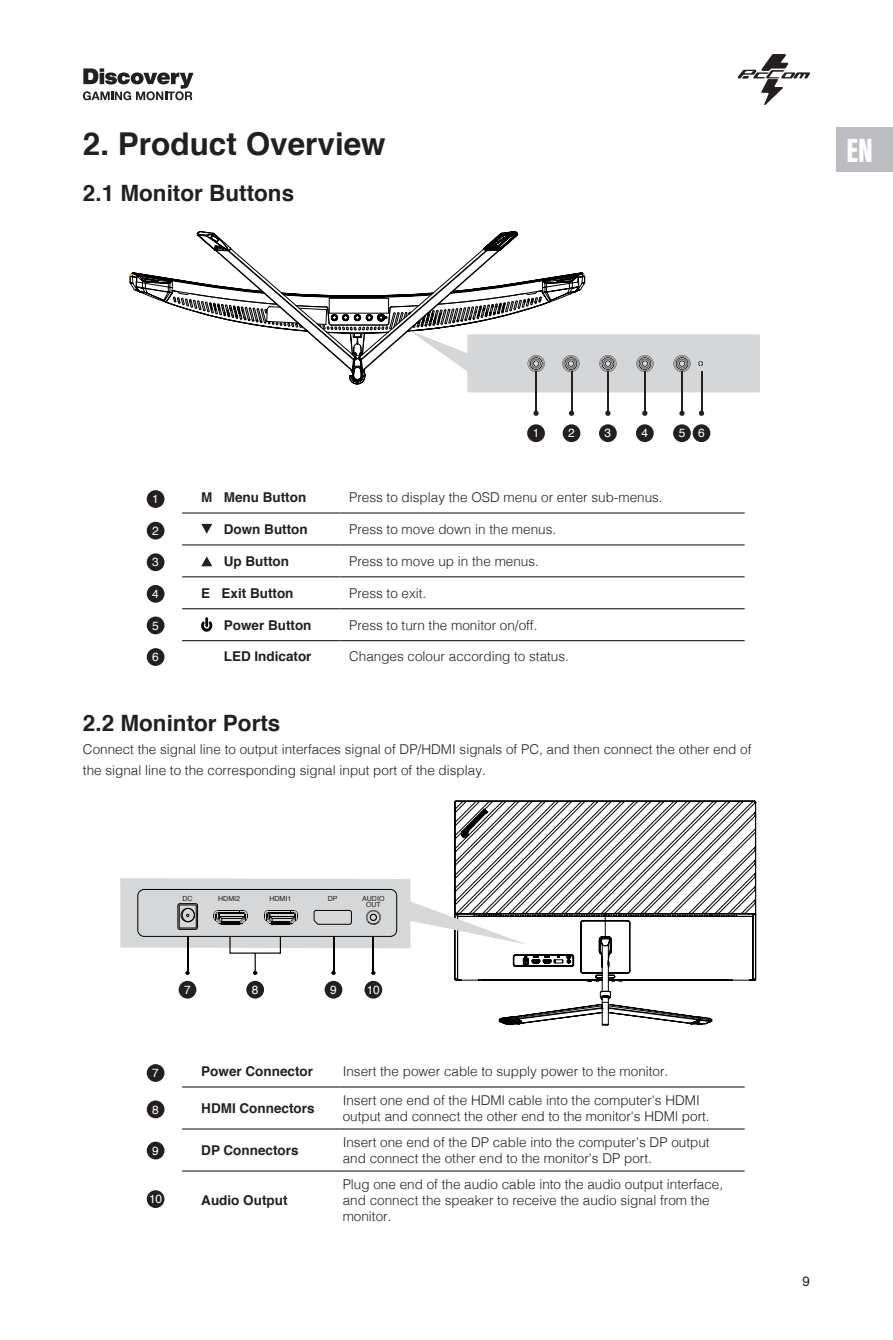
<style>
.page{position:relative;width:893px;height:1340px;background:#fff}
.page>*{position:absolute;margin:0;border:0;box-sizing:border-box;transform-origin:0 0}
.t1{font:900 34.65px "Acumin Pro Extra Cond";color:#fff}
.t2{font:700 31.5px "Helvetica";color:#231f20}
.t3{font:700 22.5px "Helvetica";color:#231f20}
.t4{font:300 13.5px/15.8px "Helvetica";color:#231f20}
.t5{font:700 13.5px "Helvetica";color:#231f20}
.t6{font:13.5px "Helvetica";color:#231f20}
.t7{font:11.92px "Helvetica";color:#fff}
.t8{font:6.98px/5.9px "Helvetica";color:#231f20;text-align:center}
</style>
<div class="page">
<svg style="left:83px;top:68px;width:111px;height:32px"></svg>
<svg style="left:737px;top:54px;width:73px;height:51px"></svg>
<div style="left:836px;top:128px;width:57px;height:44px;background:#bcbdc0"></div>
<svg style="left:129px;top:231px;width:631px;height:161px"></svg>
<hr style="left:535px;top:371px;width:2px;height:40px;background:#231f20">
<hr style="left:571px;top:371px;width:1px;height:40px;background:#231f20">
<hr style="left:607px;top:371px;width:1px;height:40px;background:#231f20">
<hr style="left:644px;top:371px;width:1px;height:40px;background:#231f20">
<hr style="left:681px;top:371px;width:2px;height:40px;background:#231f20">
<hr style="left:701px;top:371px;width:1px;height:40px;background:#231f20">
<div style="left:527px;top:424px;width:18px;height:18px;background:#231f20;border-radius:50%"></div>
<div style="left:147px;top:490px;width:17px;height:18px;background:#231f20;border-radius:50%"></div>
<div style="left:147px;top:1064px;width:17px;height:17px;background:#231f20;border-radius:50%"></div>
<div style="left:563px;top:424px;width:17px;height:18px;background:#231f20;border-radius:50%"></div>
<div style="left:147px;top:522px;width:17px;height:17px;background:#231f20;border-radius:50%"></div>
<div style="left:147px;top:1100px;width:17px;height:18px;background:#231f20;border-radius:50%"></div>
<div style="left:599px;top:424px;width:18px;height:18px;background:#231f20;border-radius:50%"></div>
<div style="left:147px;top:553px;width:17px;height:18px;background:#231f20;border-radius:50%"></div>
<div style="left:147px;top:1141px;width:17px;height:18px;background:#231f20;border-radius:50%"></div>
<div style="left:636px;top:424px;width:18px;height:18px;background:#231f20;border-radius:50%"></div>
<div style="left:147px;top:585px;width:17px;height:17px;background:#231f20;border-radius:50%"></div>
<div style="left:147px;top:1190px;width:17px;height:17px;background:#231f20;border-radius:50%"></div>
<div style="left:673px;top:424px;width:18px;height:18px;background:#231f20;border-radius:50%"></div>
<div style="left:147px;top:616px;width:17px;height:18px;background:#231f20;border-radius:50%"></div>
<div style="left:693px;top:424px;width:17px;height:18px;background:#231f20;border-radius:50%"></div>
<div style="left:147px;top:648px;width:17px;height:18px;background:#231f20;border-radius:50%"></div>
<svg style="left:533px;top:411px;width:6px;height:5px"></svg>
<svg style="left:569px;top:410px;width:5px;height:6px"></svg>
<svg style="left:605px;top:410px;width:5px;height:6px"></svg>
<svg style="left:642px;top:410px;width:5px;height:6px"></svg>
<svg style="left:679px;top:411px;width:6px;height:5px"></svg>
<svg style="left:699px;top:410px;width:5px;height:6px"></svg>
<hr style="left:182px;top:512px;width:158px;height:1px;background:#231f20">
<hr style="left:340px;top:512px;width:405px;height:1px;background:#231f20">
<hr style="left:182px;top:544px;width:158px;height:1px;background:#231f20">
<hr style="left:340px;top:544px;width:405px;height:1px;background:#231f20">
<hr style="left:182px;top:576px;width:158px;height:1px;background:#231f20">
<hr style="left:340px;top:576px;width:405px;height:1px;background:#231f20">
<hr style="left:182px;top:608px;width:158px;height:1px;background:#231f20">
<hr style="left:340px;top:608px;width:405px;height:1px;background:#231f20">
<hr style="left:182px;top:640px;width:158px;height:1px;background:#231f20">
<hr style="left:340px;top:640px;width:405px;height:1px;background:#231f20">
<hr style="left:182px;top:1086px;width:158px;height:1px;background:#231f20">
<hr style="left:340px;top:1086px;width:405px;height:1px;background:#231f20">
<hr style="left:182px;top:1128px;width:158px;height:1px;background:#231f20">
<hr style="left:340px;top:1128px;width:405px;height:1px;background:#231f20">
<hr style="left:182px;top:1170px;width:158px;height:1px;background:#231f20">
<hr style="left:340px;top:1170px;width:405px;height:1px;background:#231f20">
<svg style="left:201px;top:524px;width:11px;height:10px"></svg>
<svg style="left:201px;top:556px;width:11px;height:10px"></svg>
<svg style="left:201px;top:617px;width:11px;height:14px"></svg>
<svg style="left:454px;top:800px;width:302px;height:8px"></svg>
<svg style="left:120px;top:808px;width:636px;height:217px"></svg>
<p class="t2" style="left:83px;top:118px;width:304px">2. Product Overview</p>
<p class="t3" style="left:83px;top:174px;width:213px">2.1 Monitor Buttons</p>
<h1 class="t1" style="left:846px;top:129px;width:28px">EN</h1>
<p class="t7" style="left:152px;top:490px;width:8px">1</p>
<p class="t7" style="left:152px;top:521px;width:8px">2</p>
<p class="t7" style="left:152px;top:553px;width:8px">3</p>
<p class="t7" style="left:152px;top:584px;width:8px">4</p>
<p class="t7" style="left:152px;top:616px;width:8px">5</p>
<p class="t7" style="left:152px;top:648px;width:8px">6</p>
<p class="t7" style="left:533px;top:424px;width:8px">1</p>
<p class="t7" style="left:568px;top:424px;width:8px">2</p>
<p class="t7" style="left:605px;top:424px;width:8px">3</p>
<p class="t7" style="left:641px;top:424px;width:8px">4</p>
<p class="t7" style="left:679px;top:424px;width:8px">5</p>
<p class="t7" style="left:698px;top:424px;width:8px">6</p>
<p class="t5" style="left:201px;top:486px;width:106px">M Menu Button</p>
<p class="t4" style="left:349px;top:488px;width:315px">Press to display the OSD menu or enter sub-menus.</p>
<p class="t5" style="left:224px;top:518px;width:85px">Down Button</p>
<p class="t4" style="left:349px;top:520px;width:209px">Press to move down in the menus.</p>
<p class="t5" style="left:224px;top:550px;width:67px">Up Button</p>
<p class="t4" style="left:349px;top:552px;width:191px">Press to move up in the menus.</p>
<p class="t5" style="left:201px;top:582px;width:94px">E Exit Button</p>
<p class="t4" style="left:349px;top:584px;width:79px">Press to exit.</p>
<p class="t5" style="left:224px;top:614px;width:89px">Power Button</p>
<p class="t4" style="left:349px;top:616px;width:190px">Press to turn the monitor on/off.</p>
<p class="t5" style="left:224px;top:646px;width:89px">LED Indicator</p>
<p class="t4" style="left:349px;top:648px;width:221px">Changes colour according to status.</p>
<p class="t3" style="left:83px;top:704px;width:199px">2.2 Monintor Ports</p>
<p class="t4" style="left:83px;top:740px;width:670px">Connect the signal line to output interfaces signal of DP/HDMI signals of PC, and then connect the other end of</p>
<p class="t4" style="left:83px;top:761px;width:404px">the signal line to the corresponding signal input port of the display.</p>
<p class="t8" style="left:182px;top:895px;width:12px">DC</p>
<p class="t8" style="left:218px;top:895px;width:23px">HDMI2</p>
<p class="t8" style="left:269px;top:895px;width:23px">HDMI1</p>
<p class="t8" style="left:328px;top:895px;width:11px">DP</p>
<p class="t8" style="left:362px;top:895px;width:24px">AUDIO<br>OUT</p>
<p class="t7" style="left:184px;top:980px;width:8px">7</p>
<p class="t7" style="left:252px;top:980px;width:8px">8</p>
<p class="t7" style="left:330px;top:980px;width:8px">9</p>
<p class="t7" style="left:367px;top:980px;width:15px">10</p>
<p class="t7" style="left:152px;top:1063px;width:8px">7</p>
<p class="t7" style="left:152px;top:1100px;width:8px">8</p>
<p class="t5" style="left:201px;top:1060px;width:113px">Power Connector</p>
<p class="t4" style="left:343px;top:1062px;width:327px">Insert the power cable to supply power to the monitor.</p>
<p class="t5" style="left:201px;top:1097px;width:115px">HDMI Connectors</p>
<p class="t4" style="left:343px;top:1091px;width:359px">Insert one end of the HDMl cable into the computer's HDMI</p>
<p class="t4" style="left:343px;top:1107px;width:368px">output and connect the other end to the monitor's HDMl port.</p>
<p class="t7" style="left:152px;top:1141px;width:8px">9</p>
<p class="t5" style="left:201px;top:1139px;width:99px">DP Connectors</p>
<p class="t4" style="left:343px;top:1133px;width:368px">Insert one end of the DP cable into the computer's DP output</p>
<p class="t4" style="left:343px;top:1149px;width:311px">and connect the other end to the monitor's DP port.</p>
<p class="t7" style="left:149px;top:1189px;width:15px">10</p>
<p class="t5" style="left:201px;top:1189px;width:88px">Audio Output</p>
<p class="t4" style="left:343px;top:1175px;width:382px">Plug one end of the audio cable into the audio output interface,</p>
<p class="t4" style="left:343px;top:1191px;width:368px">and connect the speaker to receive the audio signal from the monitor.</p>
<p class="t6" style="left:802px;top:1270px;width:9px">9</p>
</div>
